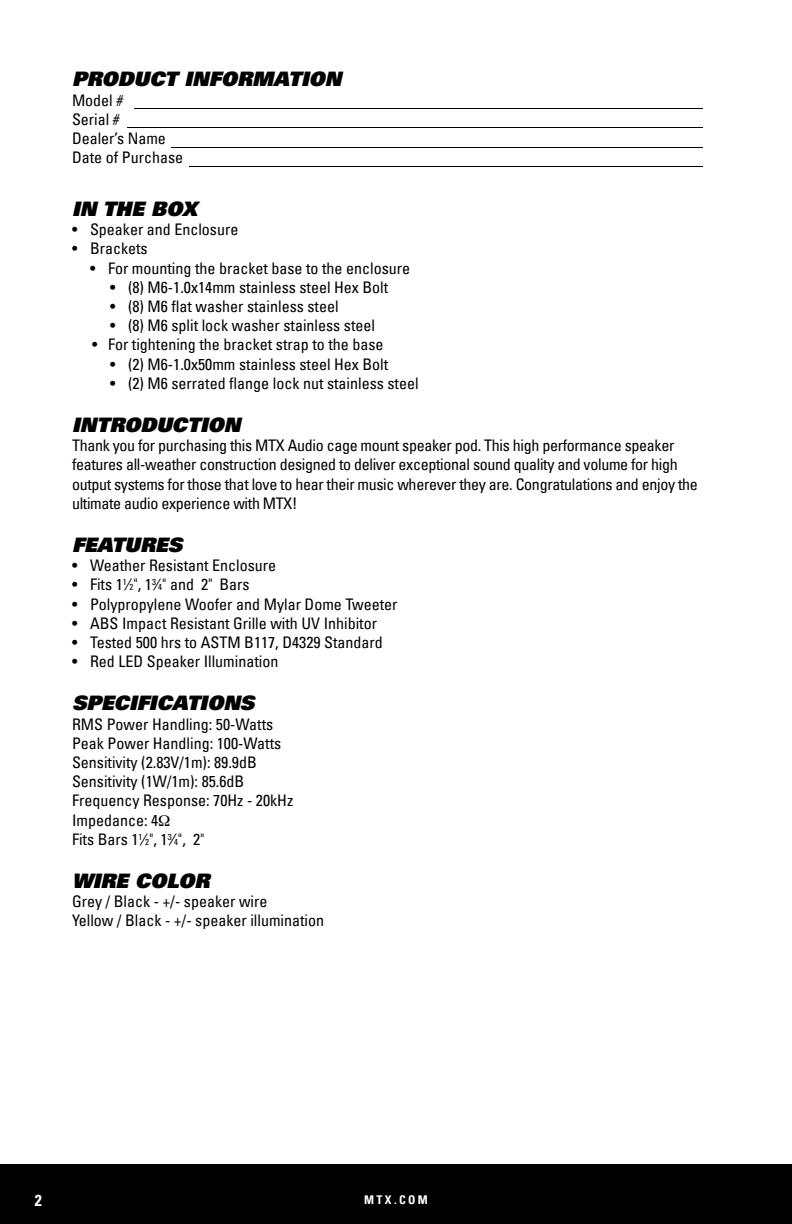
<style>
.page{position:relative;width:792px;height:1224px;background:#fff}
.page>*{position:absolute;margin:0;border:0;box-sizing:border-box;transform-origin:0 0}
.t1{font:italic 900 20px "Univers LT";color:#000}
.t2{font:condensed 16px/19.2px "Univers LT";color:#000}
.t3{font:condensed 16px/19.2px "Univers LT";letter-spacing:-.02em;color:#000}
.t4{font:700 condensed 16px "Univers LT";color:#fff}
.t5{font:700 condensed 12px "Univers LT";letter-spacing:.2em;color:#fff}
.s1{font-size:8.8px}
.s2{font-weight:300;font-stretch:normal}
</style>
<div class="page">
<div style="left:0;top:1165px;width:792px;height:59px;background:#000"></div>
<hr style="left:135px;top:108px;width:568px;height:1px;background:#000">
<hr style="left:128px;top:128px;width:575px;height:1px;background:#000">
<hr style="left:171px;top:147px;width:532px;height:1px;background:#000">
<hr style="left:189px;top:166px;width:514px;height:1px;background:#000">
<p class="t1" style="left:72px;top:66px;width:271px">PRODUCT INFORMATION</p>
<p class="t2" style="left:72px;top:90px;width:113px">Model #<br>Serial #<br>Dealer’s Name<br>Date of Purchase</p>
<p class="t1" style="left:72px;top:196px;width:127px">IN THE BOX</p>
<p class="t2" style="left:72px;top:220px;width:168px">• Speaker and Enclosure</p>
<p class="t2" style="left:72px;top:239px;width:77px">• Brackets</p>
<p class="t2" style="left:90px;top:258px;width:322px">• For mounting the bracket base to the enclosure</p>
<p class="t2" style="left:110px;top:277px;width:280px">• (8) M6-1.0x14mm stainless steel Hex Bolt</p>
<p class="t2" style="left:110px;top:297px;width:230px">• (8) M6 flat washer stainless steel</p>
<p class="t2" style="left:110px;top:316px;width:267px">• (8) M6 split lock washer stainless steel</p>
<p class="t2" style="left:92px;top:335px;width:293px">• For tightening the bracket strap to the base</p>
<p class="t2" style="left:110px;top:354px;width:280px">• (2) M6-1.0x50mm stainless steel Hex Bolt</p>
<p class="t2" style="left:110px;top:373px;width:310px">• (2) M6 serrated flange lock nut stainless steel</p>
<p class="t1" style="left:72px;top:412px;width:170px">INTRODUCTION</p>
<p class="t3" style="left:72px;top:436px;width:627px">Thank you for purchasing this MTX Audio cage mount speaker pod. This high performance speaker features all-weather construction designed to deliver exceptional sound quality and volume for high output systems for those that love to hear their music wherever they are. Congratulations and enjoy the ultimate audio experience with MTX!</p>
<p class="t1" style="left:72px;top:532px;width:112px">FEATURES</p>
<p class="t2" style="left:72px;top:556px;width:206px">• Weather Resistant Enclosure</p>
<p class="t2" style="left:72px;top:575px;width:179px">• Fits 1<sup>1</sup>⁄<span class="s1">2</span><span class="s2">"</span>, 1<sup>3</sup>⁄<span class="s1">4</span><span class="s2">"</span> and 2" Bars</p>
<p class="t2" style="left:72px;top:594px;width:327px">• Polypropylene Woofer and Mylar Dome Tweeter</p>
<p class="t2" style="left:72px;top:613px;width:307px">• ABS Impact Resistant Grille with UV Inhibitor</p>
<p class="t2" style="left:72px;top:633px;width:312px">• Tested 500 hrs to ASTM B117, D4329 Standard</p>
<p class="t2" style="left:72px;top:652px;width:208px">• Red LED Speaker Illumination</p>
<p class="t1" style="left:72px;top:690px;width:184px">SPECIFICATIONS</p>
<p class="t2" style="left:72px;top:714px;width:223px">RMS Power Handling: 50-Watts<br>Peak Power Handling: 100-Watts<br>Sensitivity (2.83V/1m): 89.9dB<br>Sensitivity (1W/1m): 85.6dB<br>Frequency Response: 70Hz - 20kHz<br>Impedance: 4<br>Fits Bars 1<sup>1</sup>⁄<span class="s1">2</span><span class="s2">"</span>, 1<sup>3</sup>⁄<span class="s1">4</span><span class="s2">"</span>, 2<span class="s2">"</span></p>
<p class="t1" style="left:72px;top:868px;width:139px">WIRE COLOR</p>
<p class="t2" style="left:72px;top:892px;width:254px">Grey / Black - +/- speaker wire<br>Yellow / Black - +/- speaker illumination</p>
<p class="t4" style="left:35px;top:1190px;width:9px">2</p>
<p class="t5" style="left:364px;top:1193px;width:65px">MTX.COM</p>
</div>
